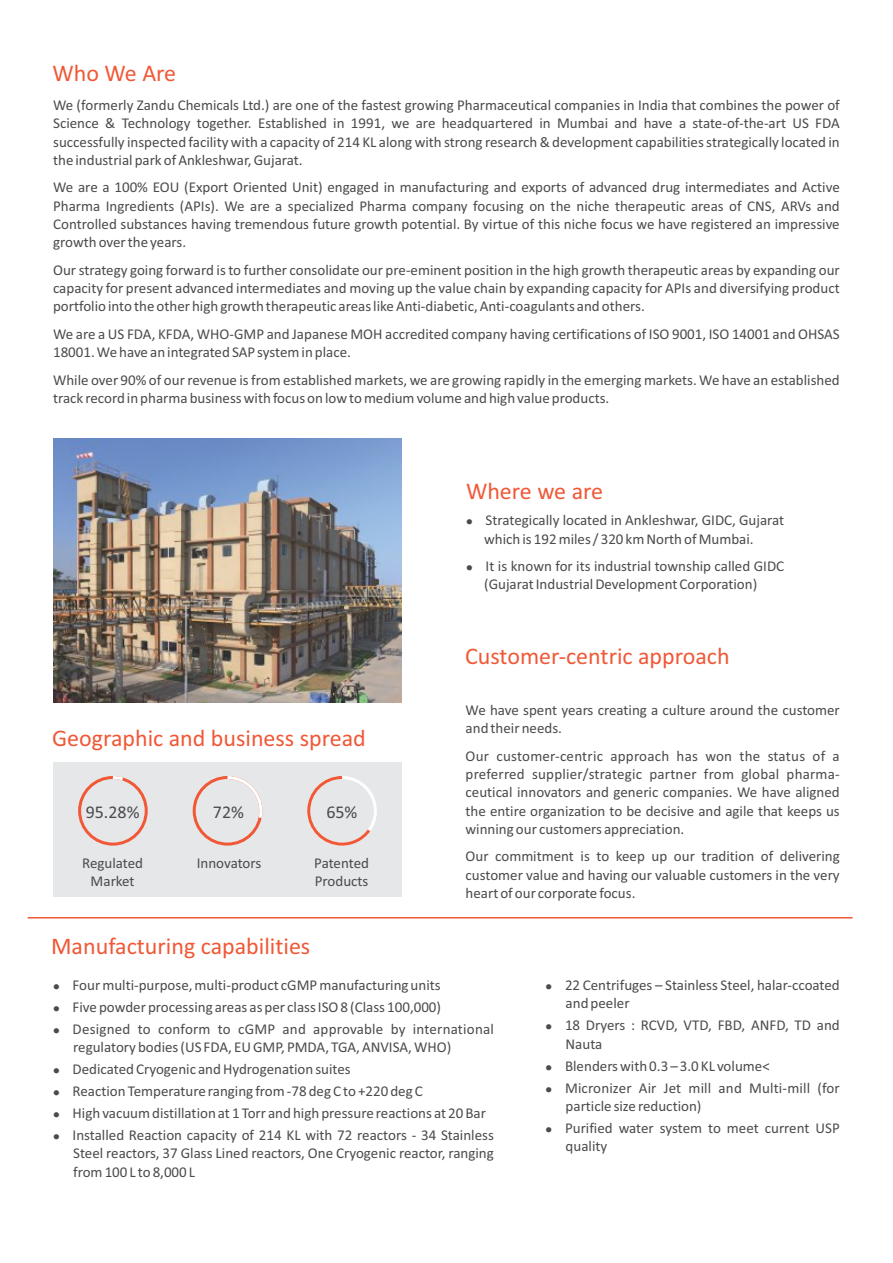
<style>
.page{position:relative;width:893px;height:1263px;background:#fff}
.page>*{position:absolute;margin:0;border:0;box-sizing:border-box;transform-origin:0 0}
.t1{font:24px "Calibri";color:#f05836}
.t2{font:18px "Calibri";color:#4b4b4d}
.t3{font:15px/18.3px "Calibri";color:#4b4b4d}
</style>
<div class="page">
<img style="left:53px;top:438px;width:349px;height:264px">
<div style="left:53px;top:762px;width:349px;height:135px;background:#e6e7e8"></div>
<div style="left:78px;top:776px;width:70px;height:69px;border:3px solid #f05836;border-radius:50%"></div>
<svg style="left:110px;top:776px;width:16px;height:6px"></svg>
<div style="left:193px;top:776px;width:69px;height:69px;border:3px solid #f05836;border-radius:50%"></div>
<svg style="left:224px;top:776px;width:39px;height:45px"></svg>
<svg style="left:307px;top:776px;width:66px;height:70px"></svg>
<hr style="left:28px;top:917px;width:824px;height:1px;background:#f05836">
<h1 class="t1" style="left:52px;top:63px;width:125px">Who We Are</h1>
<p class="t3" style="left:53px;top:97px;width:788px;text-align:justify">We (formerly Zandu Chemicals Ltd.) are one of the fastest growing Pharmaceutical companies in India that combines the power of Science &amp; Technology together. Established in 1991, we are headquartered in Mumbai and have a state-of-the-art US FDA successfully inspected facility with a capacity of 214 KL along with strong research &amp; development capabilities strategically located in the industrial park of Ankleshwar, Gujarat.</p>
<p class="t3" style="left:53px;top:179px;width:788px;text-align:justify">We are a 100% EOU (Export Oriented Unit) engaged in manufacturing and exports of advanced drug intermediates and Active Pharma Ingredients (APIs). We are a specialized Pharma company focusing on the niche therapeutic areas of CNS, ARVs and Controlled substances having tremendous future growth potential. By virtue of this niche focus we have registered an impressive growth over the years.</p>
<p class="t3" style="left:53px;top:262px;width:788px;text-align:justify">Our strategy going forward is to further consolidate our pre-eminent position in the high growth therapeutic areas by expanding our capacity for present advanced intermediates and moving up the value chain by expanding capacity for APIs and diversifying product portfolio into the other high growth therapeutic areas like Anti-diabetic, Anti-coagulants and others.</p>
<p class="t3" style="left:53px;top:326px;width:788px">We are a US FDA, KFDA, WHO-GMP and Japanese MOH accredited company having certifications of ISO 9001, ISO 14001 and OHSAS<br>18001. We have an integrated SAP system in place.</p>
<p class="t3" style="left:53px;top:372px;width:788px">While over 90% of our revenue is from established markets, we are growing rapidly in the emerging markets. We have an established track record in pharma business with focus on low to medium volume and high value products.</p>
<h1 class="t1" style="left:466px;top:481px;width:139px">Where we are</h1>
<p class="t3" style="left:484px;top:512px;width:302px;text-indent:-18px">● Strategically located in Ankleshwar, GIDC, Gujarat which is 192 miles / 320 km North of Mumbai.</p>
<p class="t3" style="left:466px;top:558px;width:320px;text-align:center">● It is known for its industrial township called GIDC (Gujarat Industrial Development Corporation)</p>
<h1 class="t1" style="left:52px;top:728px;width:315px">Geographic and business spread</h1>
<p class="t2" style="left:86px;top:804px;width:55px">95.28%</p>
<p class="t2" style="left:213px;top:804px;width:33px">72%</p>
<p class="t2" style="left:326px;top:804px;width:33px">65%</p>
<p class="t3" style="left:82px;top:855px;width:62px;text-align:center">Regulated<br>Market</p>
<p class="t3" style="left:197px;top:855px;width:66px">Innovators</p>
<p class="t3" style="left:314px;top:855px;width:56px">Patented<br>Products</p>
<h1 class="t1" style="left:465px;top:646px;width:266px">Customer-centric approach</h1>
<p class="t3" style="left:466px;top:702px;width:376px">We have spent years creating a culture around the customer and their needs.</p>
<p class="t3" style="left:466px;top:748px;width:376px;text-align:justify">Our customer-centric approach has won the status of a preferred supplier/strategic partner from global pharma&shy;ceutical innovators and generic companies. We have aligned the entire organization to be decisive and agile that keeps us winning our customers appreciation.</p>
<p class="t3" style="left:466px;top:848px;width:376px;text-align:justify">Our commitment is to keep up our tradition of delivering customer value and having our valuable customers in the very heart of our corporate focus.</p>
<h1 class="t1" style="left:51px;top:935px;width:261px">Manufacturing capabilities</h1>
<p class="t3" style="left:53px;top:977px;width:389px">● Four multi-purpose, multi-product cGMP manufacturing units</p>
<p class="t3" style="left:53px;top:999px;width:389px">● Five powder processing areas as per class ISO 8 (Class 100,000)</p>
<p class="t3" style="left:73px;top:1021px;width:422px;text-indent:-20px">● Designed to conform to cGMP and approvable by international regulatory bodies (US FDA, EU GMP, PMDA, TGA, ANVISA, WHO)</p>
<p class="t3" style="left:53px;top:1061px;width:299px">● Dedicated Cryogenic and Hydrogenation suites</p>
<p class="t3" style="left:53px;top:1083px;width:371px">● Reaction Temperature ranging from -78 deg C to +220 deg C</p>
<p class="t3" style="left:53px;top:1105px;width:434px">● High vacuum distillation at 1 Torr and high pressure reactions at 20 Bar</p>
<p class="t3" style="left:73px;top:1127px;width:422px;text-align:justify;text-indent:-20px">● Installed Reaction capacity of 214 KL with 72 reactors - 34 Stainless Steel reactors, 37 Glass Lined reactors, One Cryogenic reactor, ranging from 100 L to 8,000 L</p>
<p class="t3" style="left:566px;top:977px;width:276px;text-indent:-20px">● 22 Centrifuges – Stainless Steel, halar-ccoated and peeler</p>
<p class="t3" style="left:566px;top:1017px;width:276px;text-indent:-20px">● 18 Dryers : RCVD, VTD, FBD, ANFD, TD and<br>Nauta</p>
<p class="t3" style="left:546px;top:1058px;width:226px">● Blenders with 0.3 – 3.0 KL volume&lt;</p>
<p class="t3" style="left:566px;top:1079px;width:276px;text-indent:-20px">● Micronizer Air Jet mill and Multi-mill (for particle size reduction)</p>
<p class="t3" style="left:566px;top:1120px;width:276px;text-indent:-20px">● Purified water system to meet current USP quality</p>
</div>
